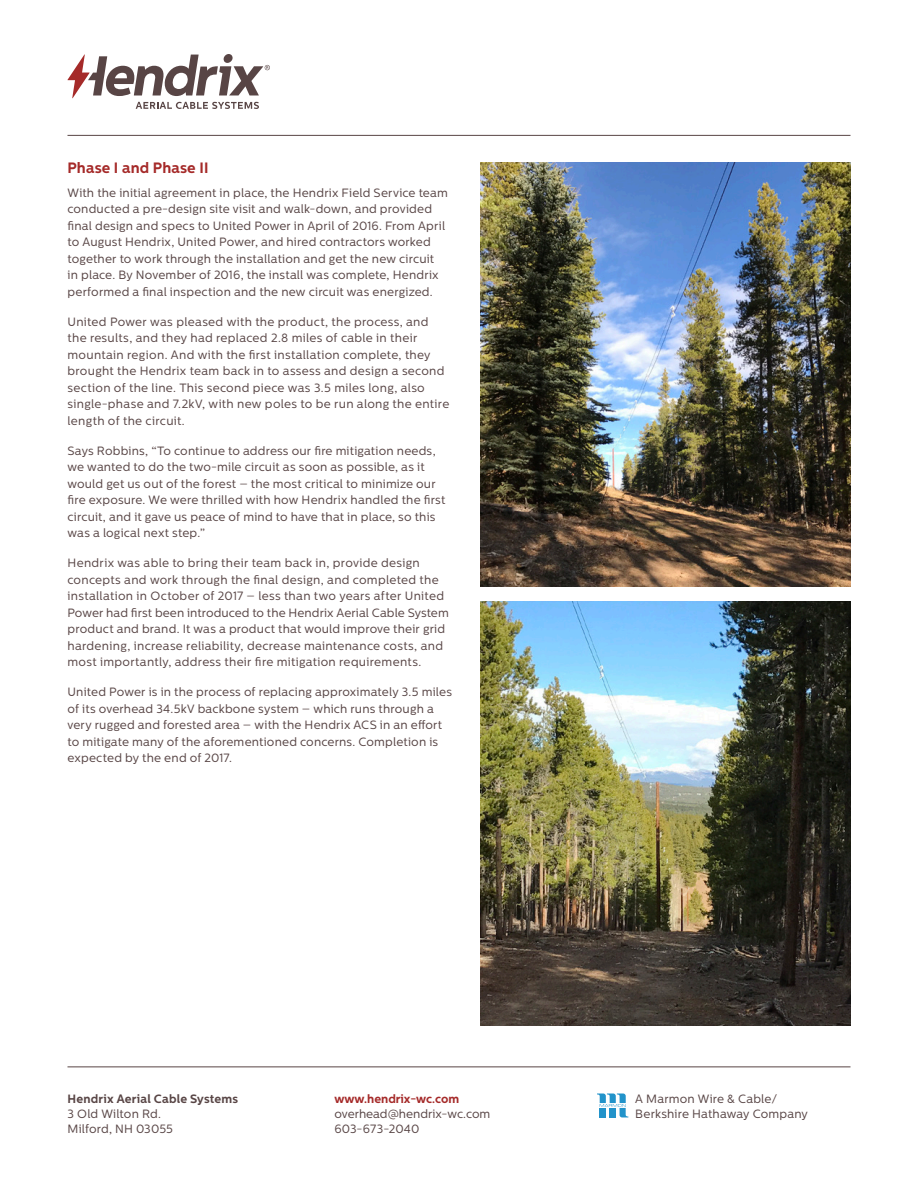
<style>
.page{position:relative;width:918px;height:1188px;background:#fff}
.page>*{position:absolute;margin:0;border:0;box-sizing:border-box;transform-origin:0 0}
.t1{font:700 15px "Centrale Sans";letter-spacing:.01em;color:#a52a29}
.t2{font:12px/16.5px "Centrale Sans";letter-spacing:.015em;color:#584545}
.t3{font:700 12px "Centrale Sans";letter-spacing:.02em;color:#584545}
.t4{font:700 12px "Centrale Sans";color:#a52a29}
</style>
<div class="page">
<svg style="left:68px;top:54px;width:202px;height:55px"></svg>
<hr style="left:68px;top:135px;width:782px;height:1px;background:#584545">
<hr style="left:68px;top:1066px;width:782px;height:1px;background:#584545">
<img style="left:480px;top:162px;width:370px;height:424px">
<img style="left:480px;top:602px;width:370px;height:424px">
<svg style="left:597px;top:1094px;width:31px;height:23px"></svg>
<p class="t1" style="left:68px;top:159px;width:142px">Phase I and Phase II</p>
<p class="t2" style="left:68px;top:184px;width:382px">With the initial agreement in place, the Hendrix Field Service team conducted a pre-design site visit and walk-down, and provided final design and specs to United Power in April of 2016. From April to August Hendrix, United Power, and hired contractors worked together to work through the installation and get the new circuit<br>in place. By November of 2016, the install was complete, Hendrix performed a final inspection and the new circuit was energized.</p>
<p class="t2" style="left:68px;top:313px;width:383px">United Power was pleased with the product, the process, and the results, and they had replaced 2.8 miles of cable in their mountain region. And with the first installation complete, they brought the Hendrix team back in to assess and design a second section of the line. This second piece was 3.5 miles long, also single-phase and 7.2kV, with new poles to be run along the entire length of the circuit.</p>
<p class="t2" style="left:68px;top:442px;width:379px">Says Robbins, “To continue to address our fire mitigation needs, we wanted to do the two-mile circuit as soon as possible, as it would get us out of the forest – the most critical to minimize our fire exposure. We were thrilled with how Hendrix handled the first circuit, and it gave us peace of mind to have that in place, so this was a logical next step.”</p>
<p class="t2" style="left:68px;top:554px;width:383px">Hendrix was able to bring their team back in, provide design concepts and work through the final design, and completed the installation in October of 2017 – less than two years after United Power had first been introduced to the Hendrix Aerial Cable System product and brand. It was a product that would improve their grid hardening, increase reliability, decrease maintenance costs, and most importantly, address their fire mitigation requirements.</p>
<p class="t2" style="left:68px;top:683px;width:386px">United Power is in the process of replacing approximately 3.5 miles of its overhead 34.5kV backbone system – which runs through a very rugged and forested area – with the Hendrix ACS in an effort to mitigate many of the aforementioned concerns. Completion is expected by the end of 2017.</p>
<p class="t3" style="left:68px;top:1091px;width:172px">Hendrix Aerial Cable Systems</p>
<p class="t2" style="left:68px;top:1105px;width:95px">3 Old Wilton Rd.</p>
<p class="t2" style="left:68px;top:1120px;width:107px">Milford, NH 03055</p>
<p class="t4" style="left:334px;top:1091px;width:126px">www.hendrix-wc.com</p>
<p class="t2" style="left:334px;top:1105px;width:157px">overhead@hendrix-wc.com</p>
<p class="t2" style="left:334px;top:1120px;width:86px">603-673-2040</p>
<p class="t2" style="left:635px;top:1090px;width:144px">A Marmon Wire &amp; Cable/</p>
<p class="t2" style="left:635px;top:1105px;width:174px">Berkshire Hathaway Company</p>
</div>
